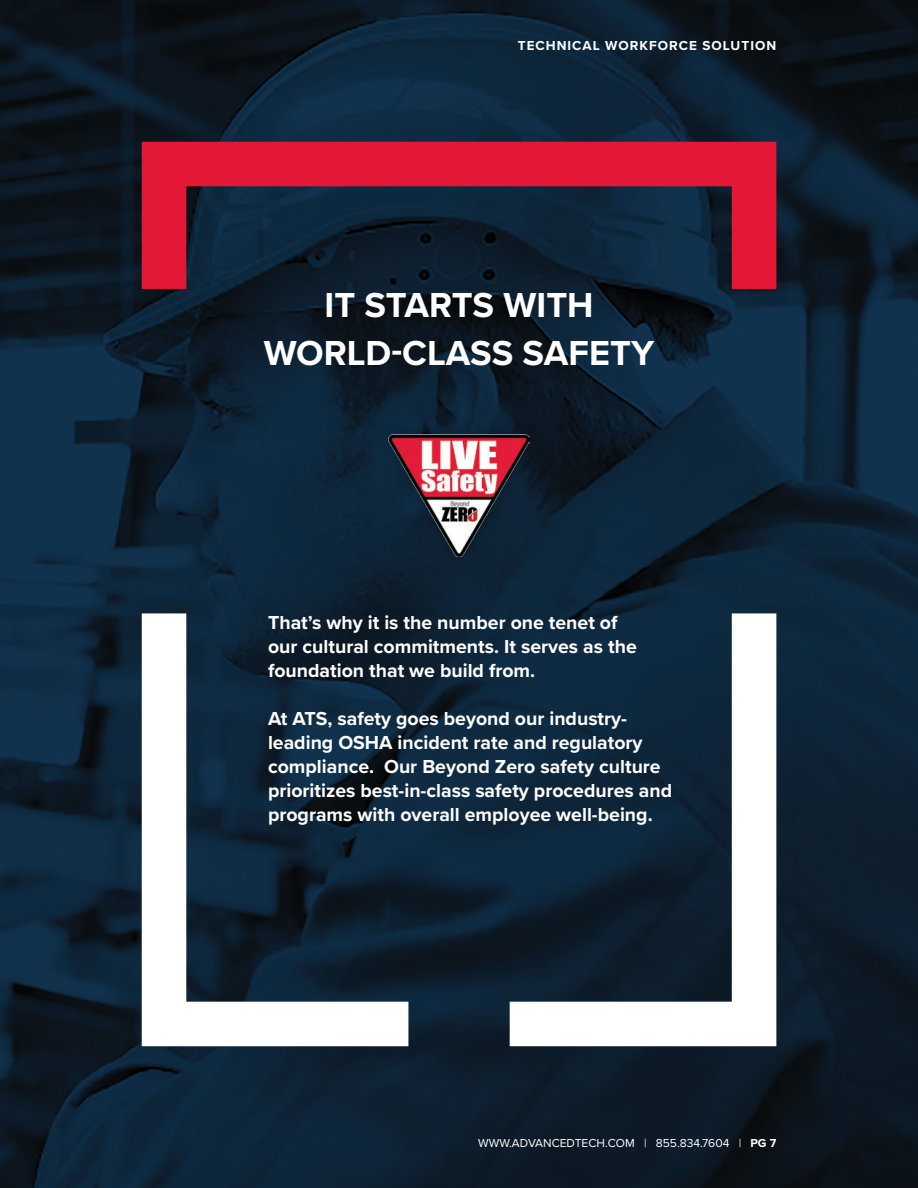
<style>
.page{position:relative;width:918px;height:1188px;background:#fff}
.page>*{position:absolute;margin:0;border:0;box-sizing:border-box;transform-origin:0 0}
.t1{font:700 36px/48px "Proxima Nova";color:#fff;text-align:center}
.t2{font:700 19.5px/24px "Proxima Nova";color:#fff}
.t3{font:700 13.5px "Proxima Nova";letter-spacing:.075em;color:#fff}
.t4{font:12px "Proxima Nova";color:#fff}
.s1{font-weight:700}
</style>
<div class="page">
<img style="left:0;top:0;width:918px;height:1188px">
<svg style="left:142px;top:613px;width:266px;height:433px"></svg>
<svg style="left:510px;top:613px;width:266px;height:433px;fill:#0e293e"></svg>
<svg style="left:142px;top:142px;width:634px;height:147px;background:#621f37"></svg>
<div style="left:375px;top:419px;width:168px;height:152px;background:#000;opacity:.23"></div>
<img style="left:389px;top:434px;width:140px;height:123px">
<p class="t3" style="left:518px;top:40px;width:260px">TECHNICAL WORKFORCE SOLUTION</p>
<h1 class="t1" style="left:264px;top:283px;width:392px">IT STARTS WITH<br>WORLD-CLASS SAFETY</h1>
<p class="t2" style="left:268px;top:611px;width:370px">That’s why it is the number one tenet of our cultural commitments. It serves as the foundation that we build from.</p>
<p class="t2" style="left:268px;top:707px;width:406px">At ATS, safety goes beyond our industry&shy;leading OSHA incident rate and regulatory compliance. Our Beyond Zero safety culture prioritizes best-in-class safety procedures and programs with overall employee well-being.</p>
<p class="t4" style="left:478px;top:1138px;width:300px">WWW.ADVANCEDTECH.COM | 855.834.7604 | <span class="s1">PG 7</span></p>
</div>
